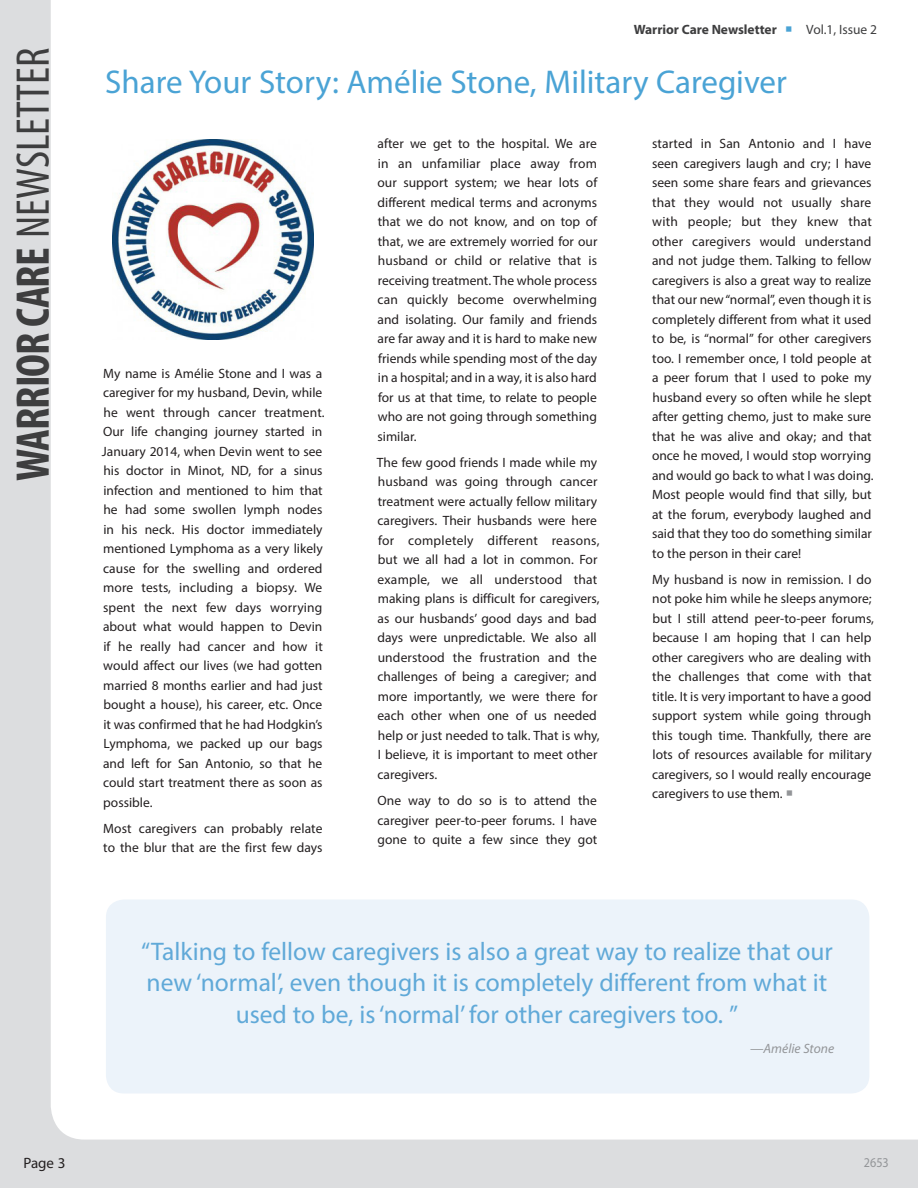
<style>
.page{position:relative;width:918px;height:1188px;background:#dcdddf}
.page>*{position:absolute;margin:0;border:0;box-sizing:border-box;transform-origin:0 0}
.t1{font:700 condensed 47.4px "Myriad Pro";letter-spacing:-.02em;color:#3e3e3f}
.t2{font:33px "Myriad Pro";color:#4aa3d5}
.t3{font:25.5px/31.5px "Myriad Pro";color:#60a9d8;text-align:center}
.page_number_right{font:15px "Myriad Pro";color:#231f20}
.Body_Text{font:13.5px/19.5px "Myriad Pro";color:#231f20}
.t4{font:700 13.5px "Myriad Pro";color:#3e3e3f}
.t5{font:italic 13.5px "Myriad Pro";color:#939598}
.t6{font:13.5px "Myriad Pro";color:#939598;scale:.9 1}
.s1{font-weight:400}
.s2{color:#4aa3d5}
.s3{color:#939598}
</style>
<div class="page">
<div style="left:51px;top:0;width:867px;height:1140px;background:#fff"></div>
<div style="left:106px;top:900px;width:763px;height:194px;background:#ecf3fa;border-radius:18px"></div>
<img style="left:112px;top:139px;width:201px;height:201px">
<h1 class="t1" style="left:3px;top:481px;width:435px;rotate:-90deg">WARRIOR CARE <span class="s1">NEWSLETTER</span></h1>
<p class="t4" style="left:634px;top:21px;width:245px">Warrior Care Newsletter <span class="s2">○</span> <span class="s1">Vol.1, Issue 2</span></p>
<h2 class="t2" style="left:105px;top:62px;width:683px">Share Your Story: Amélie Stone, Military Caregiver</h2>
<p class="Body_Text" style="left:102px;top:363px;width:224px">My name is Amélie Stone and I was a caregiver for my husband, Devin, while he went through cancer treatment.<br>Our life changing journey started in January 2014, when Devin went to see his doctor in Minot, ND, for a sinus infection and mentioned to him that he had some swollen lymph nodes in his neck. His doctor immediately mentioned Lymphoma as a very likely cause for the swelling and ordered more tests, including a biopsy. We spent the next few days worrying about what would happen to Devin if he really had cancer and how it would affect our lives (we had gotten married 8 months earlier and had just bought a house), his career, etc. Once it was confirmed that he had Hodgkin’s Lymphoma, we packed up our bags and left for San Antonio, so that he could start treatment there as soon as possible.</p>
<p class="Body_Text" style="left:103px;top:818px;width:221px">Most caregivers can probably relate to the blur that are the first few days</p>
<p class="Body_Text" style="left:378px;top:134px;width:221px;text-align:justify">after we get to the hospital. We are in an unfamiliar place away from our support system; we hear lots of different medical terms and acronyms that we do not know, and on top of that, we are extremely worried for our husband or child or relative that is receiving treatment. The whole process can quickly become overwhelming and isolating. Our family and friends are far away and it is hard to make new friends while spending most of the day in a hospital; and in a way, it is also hard for us at that time, to relate to people who are not going through something similar.</p>
<p class="Body_Text" style="left:377px;top:452px;width:224px">The few good friends I made while my husband was going through cancer treatment were actually fellow military caregivers. Their husbands were here for completely different reasons, but we all had a lot in common. For example, we all understood that making plans is difficult for caregivers, as our husbands’ good days and bad days were unpredictable. We also all understood the frustration and the challenges of being a caregiver; and more importantly, we were there for each other when one of us needed help or just needed to talk. That is why, I believe, it is important to meet other caregivers.</p>
<p class="Body_Text" style="left:378px;top:791px;width:221px;text-align:justify">One way to do so is to attend the caregiver peer-to-peer forums. I have gone to quite a few since they got</p>
<p class="Body_Text" style="left:652px;top:134px;width:223px">started in San Antonio and I have seen caregivers laugh and cry; I have seen some share fears and grievances that they would not usually share with people; but they knew that other caregivers would understand and not judge them. Talking to fellow caregivers is also a great way to realize that our new “normal”, even though it is completely different from what it used to be, is “normal” for other caregivers too. I remember once, I told people at a peer forum that I used to poke my husband every so often while he slept after getting chemo, just to make sure that he was alive and okay; and that once he moved, I would stop worrying and would go back to what I was doing.<br>Most people would find that silly, but at the forum, everybody laughed and said that they too do something similar to the person in their care!</p>
<p class="Body_Text" style="left:652px;top:569px;width:224px">My husband is now in remission. I do not poke him while he sleeps anymore; but I still attend peer-to-peer forums, because I am hoping that I can help other caregivers who are dealing with the challenges that come with that title. It is very important to have a good support system while going through this tough time. Thankfully, there are lots of resources available for military caregivers, so I would really encourage caregivers to use them. <span class="s3">○</span></p>
<h3 class="t3" style="left:141px;top:935px;width:693px">“Talking to fellow caregivers is also a great way to realize that our new ‘normal’, even though it is completely different from what it used to be, is ‘normal’ for other caregivers too. ”</h3>
<p class="t5" style="left:750px;top:1040px;width:86px">—Amélie Stone</p>
<p class="page_number_right" style="left:23px;top:1153px;width:43px">Page 3</p>
<p class="t6" style="left:864px;top:1154px;width:29px">2653</p>
</div>
